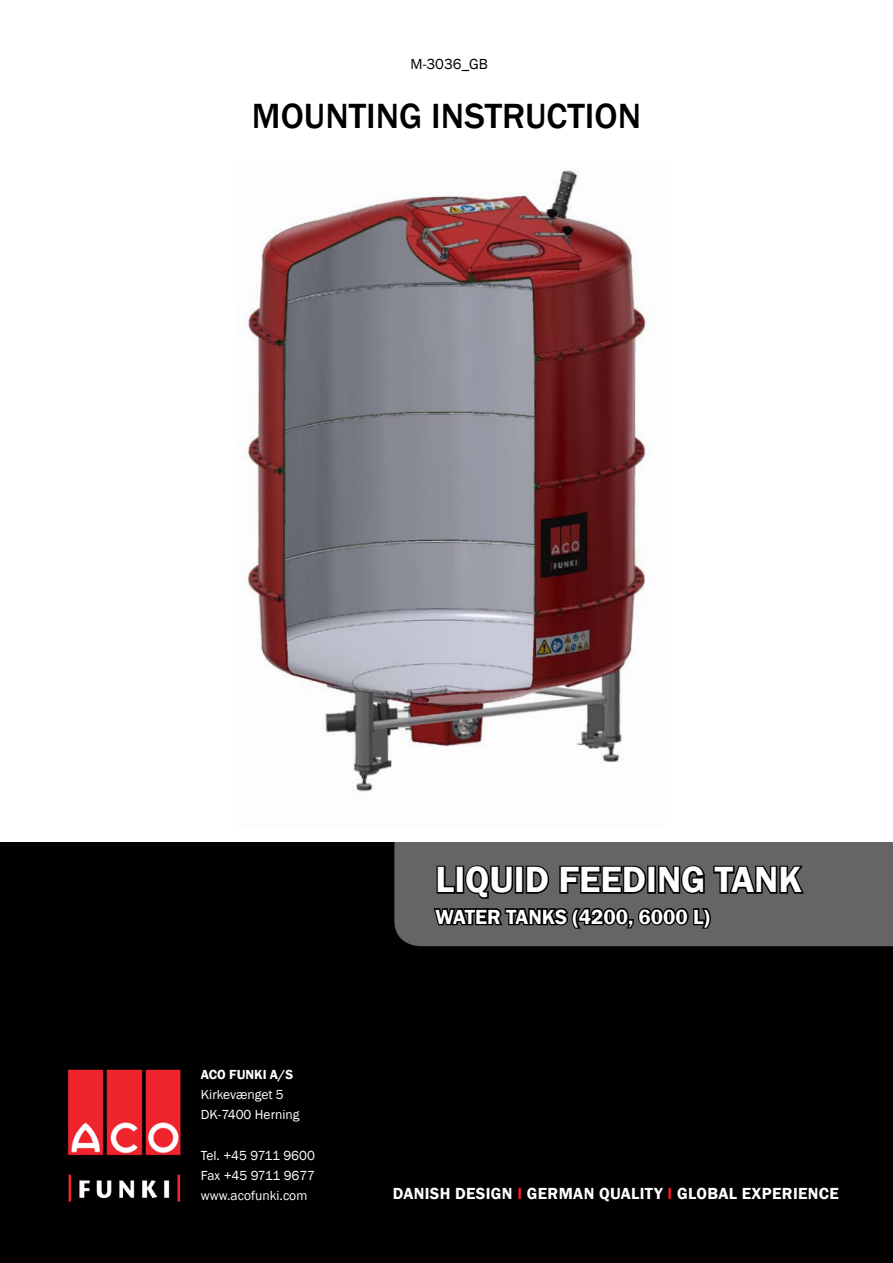
<style>
.page{position:relative;width:893px;height:1263px;background:#fff}
.page>*{position:absolute;margin:0;border:0;box-sizing:border-box;transform-origin:0 0}
.t1{font:600 37.5px "Franklin Gothic";color:#fff}
.t2{font:500 36px "Franklin Gothic";color:#000}
.t3{font:600 21px "Franklin Gothic";color:#fff}
.t4{font:600 16.5px "Franklin Gothic";letter-spacing:.02em;color:#fff}
.t5{font:15px "Franklin Gothic";color:#000}
.t6{font:13.5px/20.2px "Franklin Gothic";color:#fff}
.t7{font:600 13.5px "Franklin Gothic";color:#fff}
.s1{color:#ed1d24}
</style>
<div class="page">
<div style="left:0;top:842px;width:893px;height:421px;background:#000"></div>
<img style="left:67px;top:1069px;width:114px;height:133px">
<div style="left:394px;top:842px;width:499px;height:104px;background:#656565"></div>
<img style="left:247px;top:170px;width:400px;height:622px">
<svg style="left:432px;top:863px;width:374px;height:81px"></svg>
<p class="t5" style="left:411px;top:55px;width:79px">M-3036_GB</p>
<h2 class="t2" style="left:252px;top:94px;width:391px">MOUNTING INSTRUCTION</h2>
<p class="t7" style="left:201px;top:1066px;width:94px">ACO FUNKI A/S</p>
<p class="t6" style="left:201px;top:1085px;width:100px">Kirkevænget 5<br>DK-7400 Herning</p>
<p class="t6" style="left:201px;top:1145px;width:116px;text-align:justify">Tel. +45 9711 9600<br>Fax +45 9711 9677 www.acofunki.com</p>
<h1 class="t1" style="left:436px;top:856px;width:368px">LIQUID FEEDING TANK</h1>
<h3 class="t3" style="left:436px;top:904px;width:43px">WATER</h3>
<h3 class="t3" style="left:506px;top:904px;width:205px">TANKS (4200, 6000 L)</h3>
<p class="t4" style="left:393px;top:1183px;width:21px">DANIS</p>
<p class="t4" style="left:440px;top:1183px;width:401px">H DESIGN <span class="s1">I</span> GERMAN QUALITY <span class="s1">I</span> GLOBAL EXPERIENCE</p>
</div>
